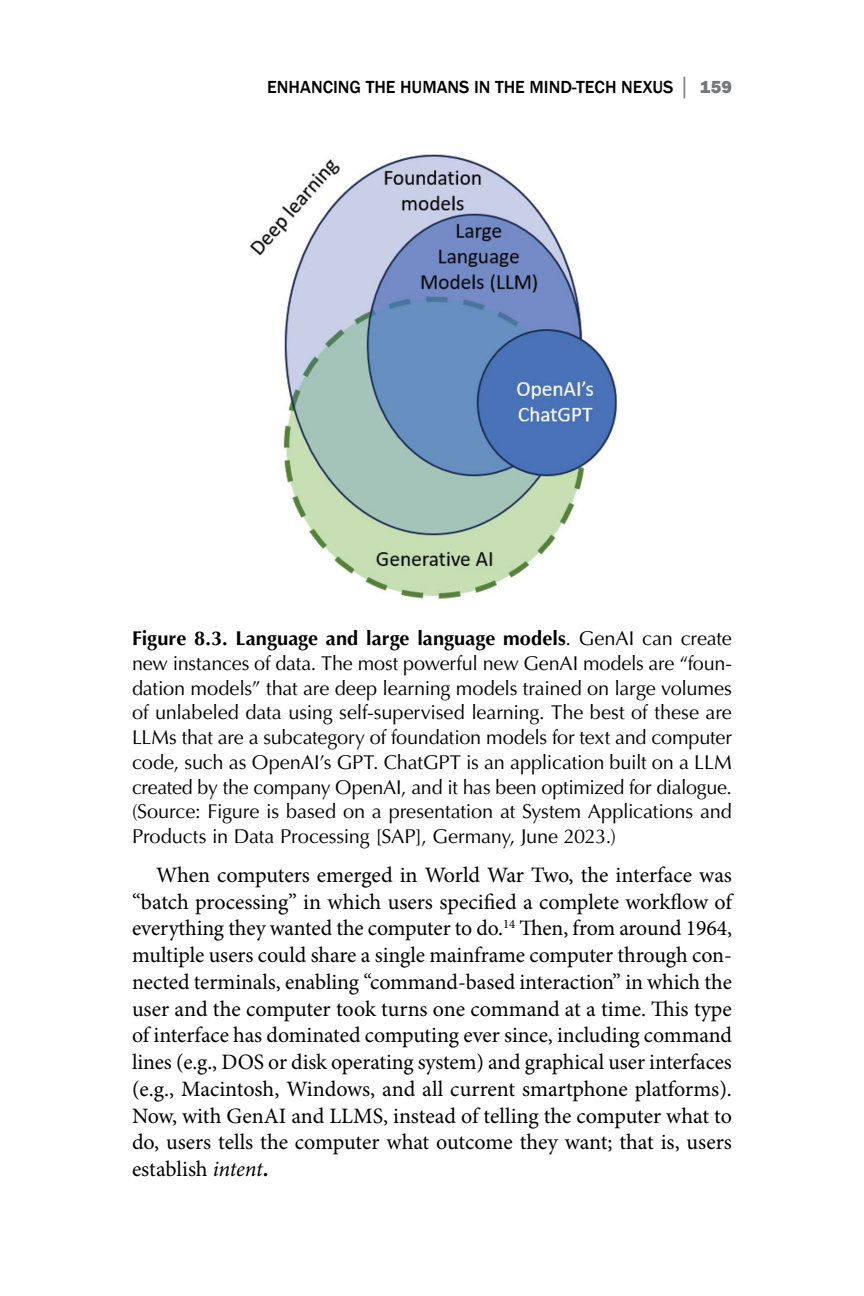
<style>
.page{position:relative;width:864px;height:1296px;background:#fff}
.page>*{position:absolute;margin:0;border:0;box-sizing:border-box;transform-origin:0 0}
.body{font:22px/26.8px "Minion Pro";letter-spacing:-.005em;color:#000;text-align:justify}
.figure_or_table_caption{font:20px/24.8px "Optima LT Std";letter-spacing:-.01em;color:#000;text-align:justify}
.t1{font:500 18px "Franklin Gothic";color:#000}
.s1{font-weight:800;color:#77787b}
.s2{font-weight:700}
.s3{font-style:italic}
</style>
<div class="page">
<img style="left:249px;top:154px;width:368px;height:448px">
<p class="t1" style="left:267px;top:75px;width:21px">ENHANCING</p>
<p class="t1" style="left:366px;top:75px;width:11px">THE</p>
<p class="t1" style="left:400px;top:75px;width:24px">HUMAN</p>
<p class="t1" style="left:459px;top:75px;width:47px">S IN THE</p>
<p class="t1" style="left:529px;top:75px;width:67px">MIND-TECH</p>
<p class="t1" style="left:621px;top:75px;width:112px">NEXUS <span class="s1">│ 159</span></p>
<p class="figure_or_table_caption" style="left:132px;top:626px;width:602px"><span class="s2">Figure 8.3. Language and large language models</span>. GenAI can create new instances of data. The most powerful new GenAI models are “foun&shy;dation models” that are deep learning models trained on large volumes of unlabeled data using self-supervised learning. The best of these are LLMs that are a subcategory of foundation models for text and computer code, such as OpenAI’s GPT. ChatGPT is an application built on a LLM created by the company OpenAI, and it has been optimized for dialogue. (Source: Figure is based on a presentation at System Applications and Products in Data Processing [SAP], Germany, June 2023.)</p>
<p class="body" style="left:132px;top:862px;width:602px;text-indent:24px">When computers emerged in World War Two, the interface was “batch processing” in which users specified a complete workflow of everything they wanted the computer to do.<sup>14</sup> Then, from around 1964, multiple users could share a single mainframe computer through con&shy;nected terminals, enabling “command-based interaction” in which the user and the computer took turns one command at a time. This type of interface has dominated computing ever since, including command lines (e.g., DOS or disk operating system) and graphical user interfaces (e.g., Macintosh, Windows, and all current smartphone platforms).<br>Now, with GenAI and LLMS, instead of telling the computer what to do, users tells the computer what outcome they want; that is, users establish <span class="s3">intent</span><span class="s2">.</span></p>
</div>
